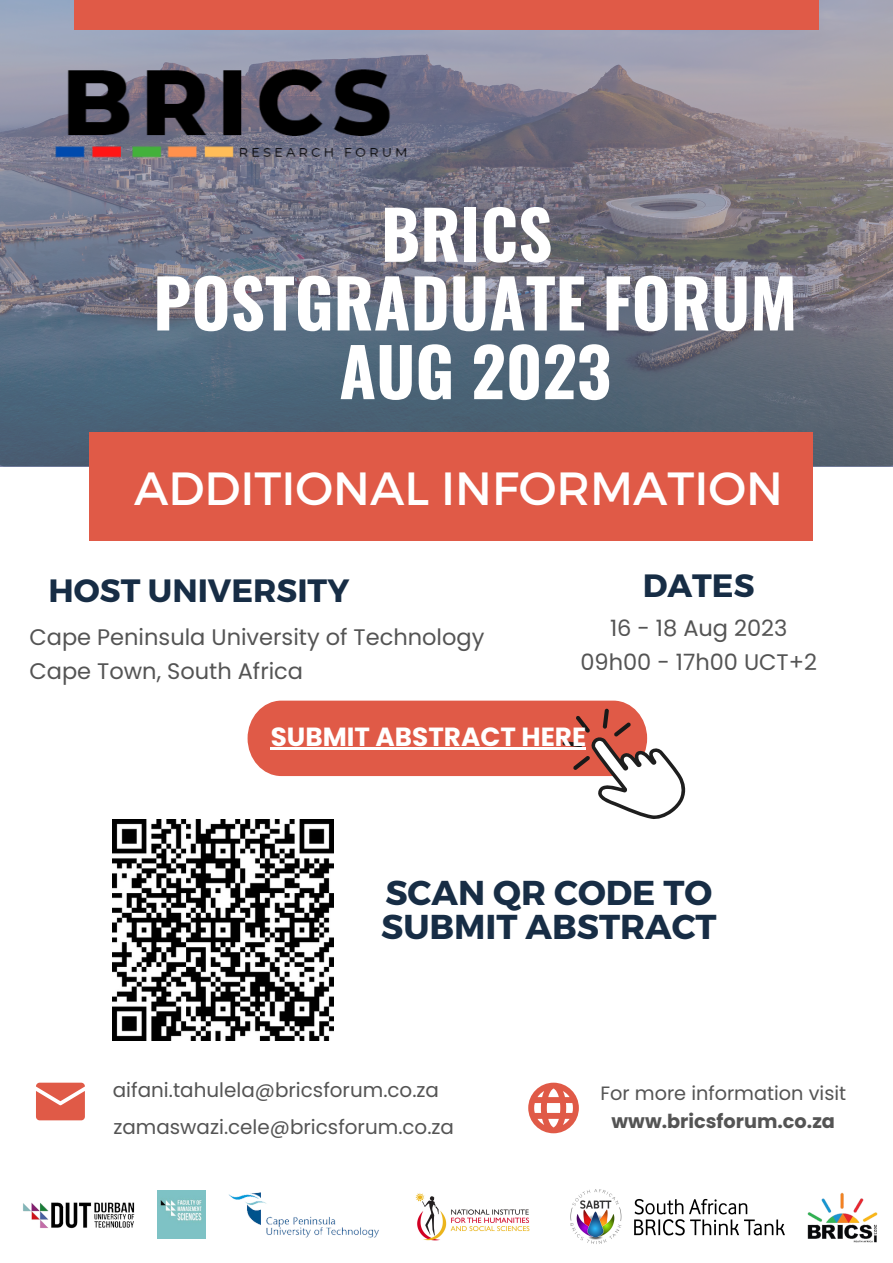
<style>
.page{position:relative;width:893px;height:1263px;background:#fff}
.page>*{position:absolute;margin:0;border:0;box-sizing:border-box;transform-origin:0 0}
.t1{font:700 66.82px/68.6px "Oswald";color:#fff;text-align:center}
.t2{font:46.5px "Montserrat";color:#fff}
.t3{font:700 34.5px/34.3px "Montserrat";color:#172d45}
.t4{font:700 32.25px "Montserrat";color:#172d45}
.t5{font:700 26.25px "Poppins";color:#fff}
.t6{font:22.5px/33.8px "Poppins";color:#545454}
.t7{font:19.88px/37.7px "Poppins";color:#545454}
.t8{font:19.27px "Poppins";color:#545454}
.t9{font:700 19.27px "Poppins";color:#545454}
</style>
<div class="page">
<img style="left:0;top:0;width:893px;height:466px">
<div style="left:90px;top:432px;width:722px;height:109px;background:#e05a47"></div>
<div style="left:74px;top:0;width:744px;height:29px;background:#e05a47"></div>
<svg style="left:247px;top:701px;width:439px;height:119px"></svg>
<svg style="left:36px;top:1083px;width:49px;height:37px;background:#e36e5d"></svg>
<svg style="left:528px;top:1083px;width:51px;height:50px"></svg>
<img style="left:0;top:29px;width:431px;height:200px">
<img style="left:112px;top:820px;width:221px;height:221px">
<hr style="left:271px;top:747px;width:315px;height:2px;background:#fff">
<img style="left:807px;top:1192px;width:71px;height:51px">
<img style="left:23px;top:1202px;width:112px;height:27px">
<img style="left:228px;top:1192px;width:151px;height:46px">
<img style="left:157px;top:1190px;width:49px;height:49px">
<img style="left:571px;top:1189px;width:214px;height:55px">
<img style="left:415px;top:1193px;width:115px;height:48px">
<h1 class="t1" style="left:153px;top:197px;width:645px">BRICS<br>POSTGRADUATE FORUM<br>AUG 2023</h1>
<h2 class="t2" style="left:134px;top:459px;width:650px">ADDITIONAL INFORMATION</h2>
<h3 class="t4" style="left:49px;top:569px;width:302px">HOST UNIVERSITY</h3>
<p class="t6" style="left:29px;top:621px;width:456px">Cape Peninsula University of Technology<br>Cape Town, South Africa</p>
<h3 class="t4" style="left:642px;top:564px;width:113px">DATES</h3>
<p class="t6" style="left:580px;top:611px;width:238px;text-align:center">16 - 18 Aug 2023<br>09h00 - 17h00 UCT+2</p>
<p class="t5" style="left:271px;top:718px;width:317px">SUBMIT ABSTRACT HERE</p>
<h3 class="t3" style="left:381px;top:874px;width:337px">SCAN QR CODE TO<br>SUBMIT ABSTRACT</h3>
<p class="t7" style="left:113px;top:1071px;width:343px">aifani.tahulela@bricsforum.co.za zamaswazi.cele@bricsforum.co.za</p>
<p class="t8" style="left:600px;top:1080px;width:247px">For more information visit</p>
<p class="t9" style="left:611px;top:1108px;width:225px">www.bricsforum.co.za</p>
</div>
